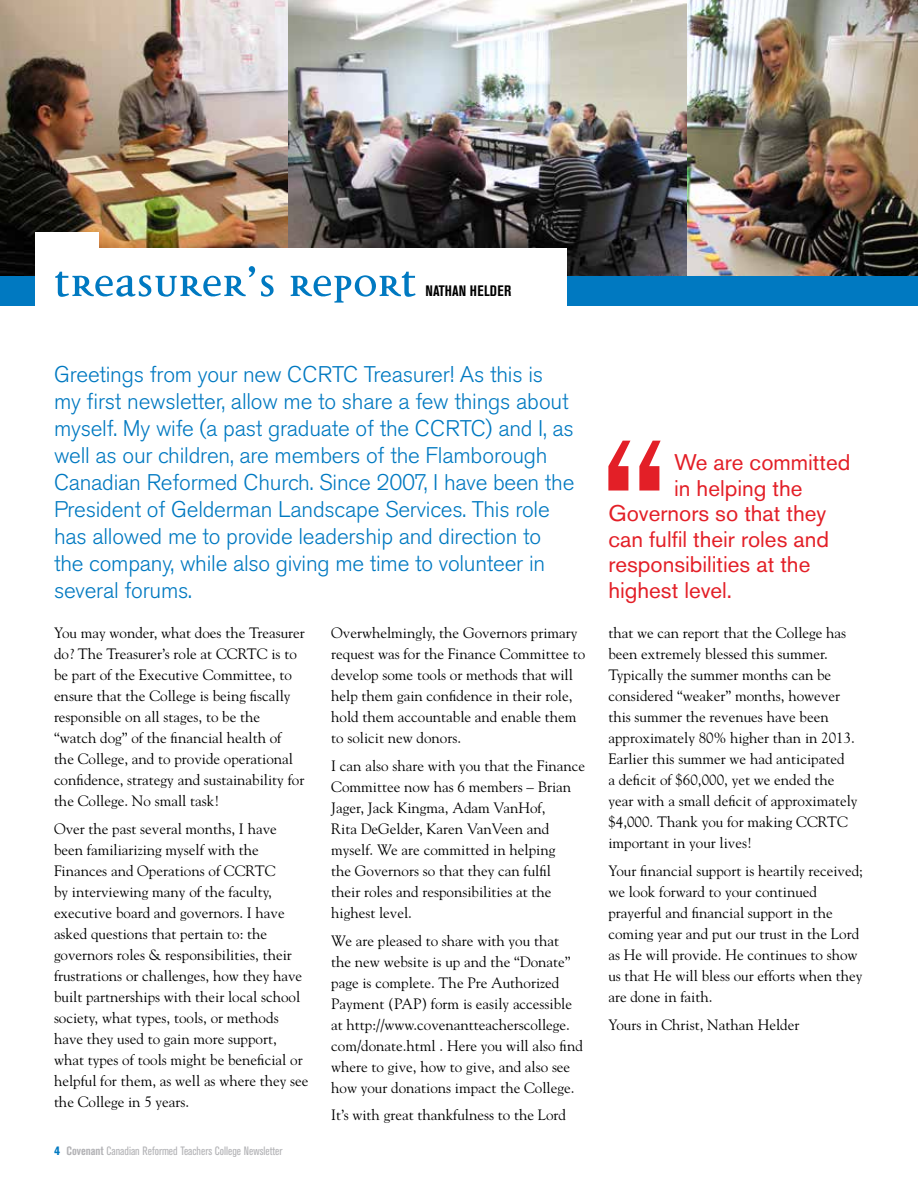
<style>
.page{position:relative;width:918px;height:1188px;background:#fff}
.page>*{position:absolute;margin:0;border:0;box-sizing:border-box;transform-origin:0 0}
.t1{font:700 52.5px "Disturbance";letter-spacing:-.01em;color:#0079c1}
.t2{font:300 22.5px/27px "Akzidenz Grotesk BE";letter-spacing:-.01em;color:#0079c1}
.t3{font:22.5px "Akzidenz Grotesk BE";color:#e31f27}
.t4{font:15px/21px "Goudy";color:#000}
.t5{font:700 condensed 15px "Akzidenz Grotesk BE";letter-spacing:.01em;color:#000}
.t6{font:condensed 12px "Akzidenz Grotesk BE";color:#b3b3b6}
.s1{font-weight:800;color:#0079c1}
.s2{font-weight:700}
</style>
<div class="page">
<img style="left:686px;top:0;width:232px;height:276px">
<img style="left:0;top:0;width:686px;height:276px">
<div style="left:0;top:276px;width:918px;height:29px;background:#0079c1"></div>
<div style="left:36px;top:233px;width:63px;height:86px;background:#fff"></div>
<div style="left:43px;top:249px;width:524px;height:66px;background:#fff"></div>
<svg style="left:608px;top:441px;width:53px;height:50px"></svg>
<h1 class="t1" style="left:54px;top:259px;width:365px">Treasurer’s Report</h1>
<p class="t5" style="left:425px;top:282px;width:80px">Nathan Helder</p>
<p class="t2" style="left:54px;top:361px;width:522px">Greetings from your new CCRTC Treasurer! As this is my first newsletter, allow me to share a few things about myself. My wife (a past graduate of the CCRTC) and I , as well as our children, are members of the Flamborough Canadian Reformed Church. Since 2007, I have been the President of Gelderman Landscape Services. This role has allowed me to provide leadership and direction to the company, while also giving me time to volunteer in several forums.</p>
<p class="t4" style="left:54px;top:622px;width:252px">You may wonder, what does the Treasurer do? The Treasurer’s role at CCRTC is to be part of the Executive Committee, to ensure that the College is being fiscally responsible on all stages, to be the “watch dog” of the financial health of the College, and to provide operational confidence, strategy and sustainability for the College. No small task!</p>
<p class="t4" style="left:54px;top:818px;width:256px">Over the past several months, I have been familiarizing myself with the Finances and Operations of CCRTC<br>by interviewing many of the faculty, executive board and governors. I have asked questions that pertain to: the governors roles &amp; responsibilities, their frustrations or challenges, how they have built partnerships with their local school society, what types, tools, or methods have they used to gain more support, what types of tools might be beneficial or helpful for them, as well as where they see the College in 5 years.</p>
<p class="t6" style="left:54px;top:1144px;width:230px"><span class="s1">4</span> <span class="s2">Covenant</span> Canadian Reformed Teachers College Newsletter</p>
<p class="t4" style="left:331px;top:622px;width:256px">Overwhelmingly, the Governors primary request was for the Finance Committee to develop some tools or methods that will help them gain confidence in their role, hold them accountable and enable them to solicit new donors.</p>
<p class="t4" style="left:331px;top:755px;width:256px">I can also share with you that the Finance Committee now has 6 members – Brian Jager, Jack Kingma, Adam VanHof,<br>Rita DeGelder, Karen VanVeen and myself. We are committed in helping<br>the Governors so that they can fulfil<br>their roles and responsibilities at the highest level.</p>
<p class="t4" style="left:331px;top:930px;width:253px">We are pleased to share with you that<br>the new website is up and the “Donate” page is complete. The Pre Authorized Payment (PAP) form is easily accessible at http://www.covenantteacherscollege. com/donate.html . Here you will also find where to give, how to give, and also see how your donations impact the College.</p>
<p class="t4" style="left:331px;top:1104px;width:236px">It’s with great thankfulness to the Lord</p>
<h2 class="t3" style="left:674px;top:449px;width:178px">We are committed</h2>
<h2 class="t3" style="left:674px;top:475px;width:130px">in helping the</h2>
<h2 class="t3" style="left:608px;top:500px;width:220px">Governors so that they</h2>
<h2 class="t3" style="left:608px;top:526px;width:222px">can fulfil their roles and</h2>
<h2 class="t3" style="left:608px;top:551px;width:204px">responsibilities at the</h2>
<h2 class="t3" style="left:608px;top:577px;width:125px">highest level.</h2>
<p class="t4" style="left:608px;top:622px;width:251px">that we can report that the College has been extremely blessed this summer.<br>Typically the summer months can be considered “weaker” months, however this summer the revenues have been approximately 80% higher than in 2013.<br>Earlier this summer we had anticipated<br>a deficit of $60,000, yet we ended the year with a small deficit of approximately $4,000. Thank you for making CCRTC important in your lives!</p>
<p class="t4" style="left:608px;top:860px;width:256px">Your financial support is heartily received; we look forward to your continued prayerful and financial support in the coming year and put our trust in the Lord as He will provide. He continues to show us that He will bless our efforts when they are done in faith.</p>
<p class="t4" style="left:608px;top:1014px;width:192px">Yours in Christ, Nathan Helder</p>
</div>
